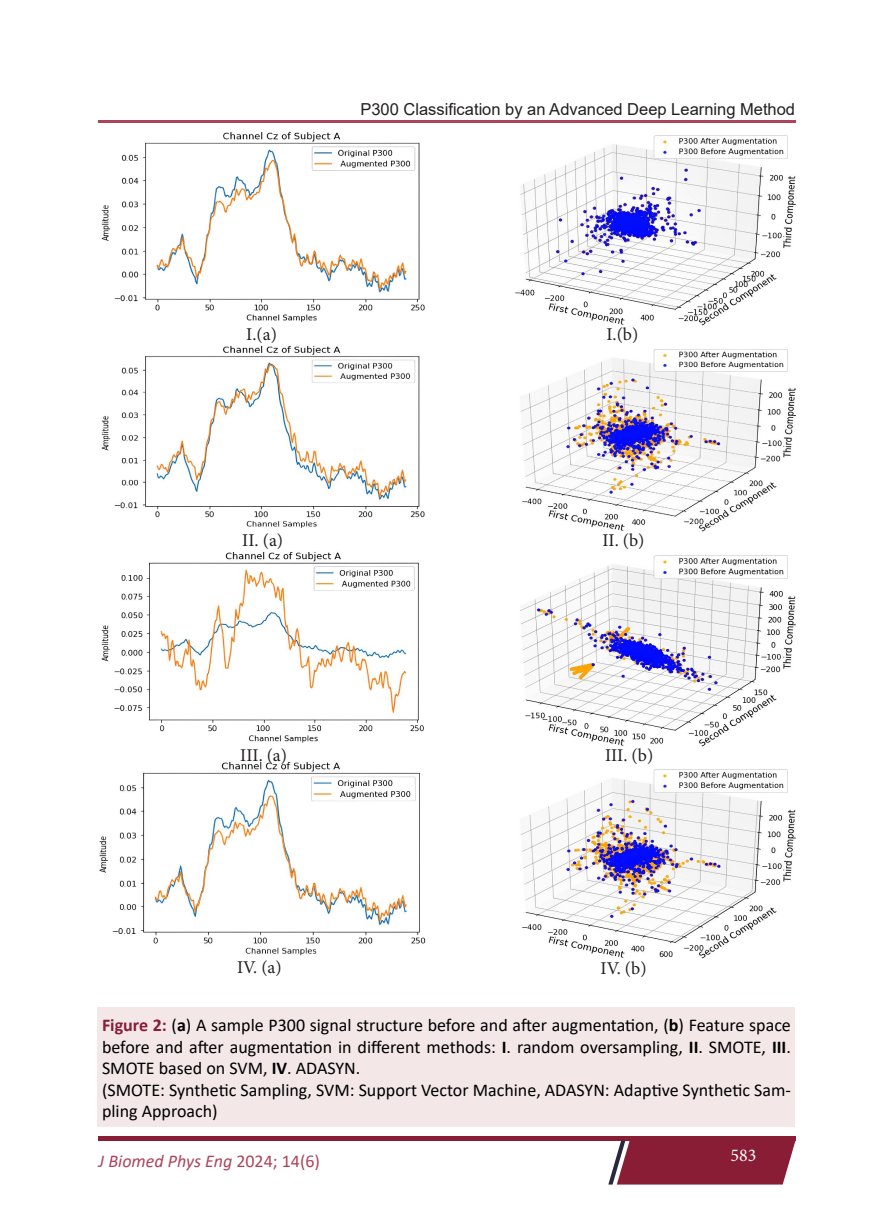
<style>
.page{position:relative;width:893px;height:1212px;background:#fff}
.page>*{position:absolute;margin:0;border:0;box-sizing:border-box;transform-origin:0 0}
.Figure{font:18px/21.6px "Calibri";color:#000;text-align:justify}
.t1{font:18px "Minion Pro";color:#231f20}
.t2{font:italic 18px "Calibri";color:#ad445b}
.t3{font:18px "Minion Pro";color:#fff}
.Running_Title{font:16.5px "Arial";color:#231f20}
.s1{font-weight:700;color:#881d35}
.s2{font-weight:700}
.s3{font-style:normal}
</style>
<div class="page">
<div style="left:98px;top:1136px;width:697px;height:5px;background:#881d35"></div>
<svg style="left:608px;top:1141px;width:187px;height:43px"></svg>
<hr style="left:98px;top:120px;width:698px;height:2px;background:#ad445b">
<img style="left:101px;top:132px;width:324px;height:190px">
<img style="left:515px;top:135px;width:280px;height:190px">
<img style="left:101px;top:345px;width:324px;height:183px">
<img style="left:520px;top:349px;width:275px;height:183px">
<img style="left:101px;top:552px;width:323px;height:191px">
<img style="left:520px;top:555px;width:275px;height:191px">
<img style="left:99px;top:762px;width:327px;height:194px">
<img style="left:520px;top:769px;width:275px;height:190px">
<div style="left:98px;top:1008px;width:697px;height:119px;background:#f3e7e8"></div>
<p class="Running_Title" style="left:360px;top:98px;width:436px">P300 Classification by an Advanced Deep Learning Method</p>
<p class="t1" style="left:246px;top:322px;width:32px">I.(a)</p>
<p class="t1" style="left:606px;top:322px;width:33px">I.(b)</p>
<p class="t1" style="left:242px;top:529px;width:42px">II. (a)</p>
<p class="t1" style="left:602px;top:528px;width:44px">II. (b)</p>
<p class="t1" style="left:240px;top:743px;width:48px">III. (a)</p>
<p class="t1" style="left:605px;top:743px;width:50px">III. (b)</p>
<p class="t1" style="left:237px;top:955px;width:46px">IV. (a)</p>
<p class="t1" style="left:601px;top:956px;width:47px">IV. (b)</p>
<p class="Figure" style="left:102px;top:1014px;width:690px"><span class="s1">Figure 2:</span> (<span class="s2">a</span>) A sample P300 signal structure before and after augmentation, (<span class="s2">b</span>) Feature space before and after augmentation in different methods: <span class="s2">I</span>. random oversampling, <span class="s2">II</span>. SMOTE, <span class="s2">III</span>.<br>SMOTE based on SVM, <span class="s2">IV</span>. ADASYN.</p>
<p class="Figure" style="left:102px;top:1078px;width:690px">(SMOTE: Synthetic Sampling, SVM: Support Vector Machine, ADASYN: Adaptive Synthetic Sam&shy;pling Approach)</p>
<p class="t2" style="left:99px;top:1148px;width:223px">J Biomed Phys Eng <span class="s3">2024; 14(6)</span></p>
<p class="t3" style="left:730px;top:1143px;width:27px">583</p>
</div>
